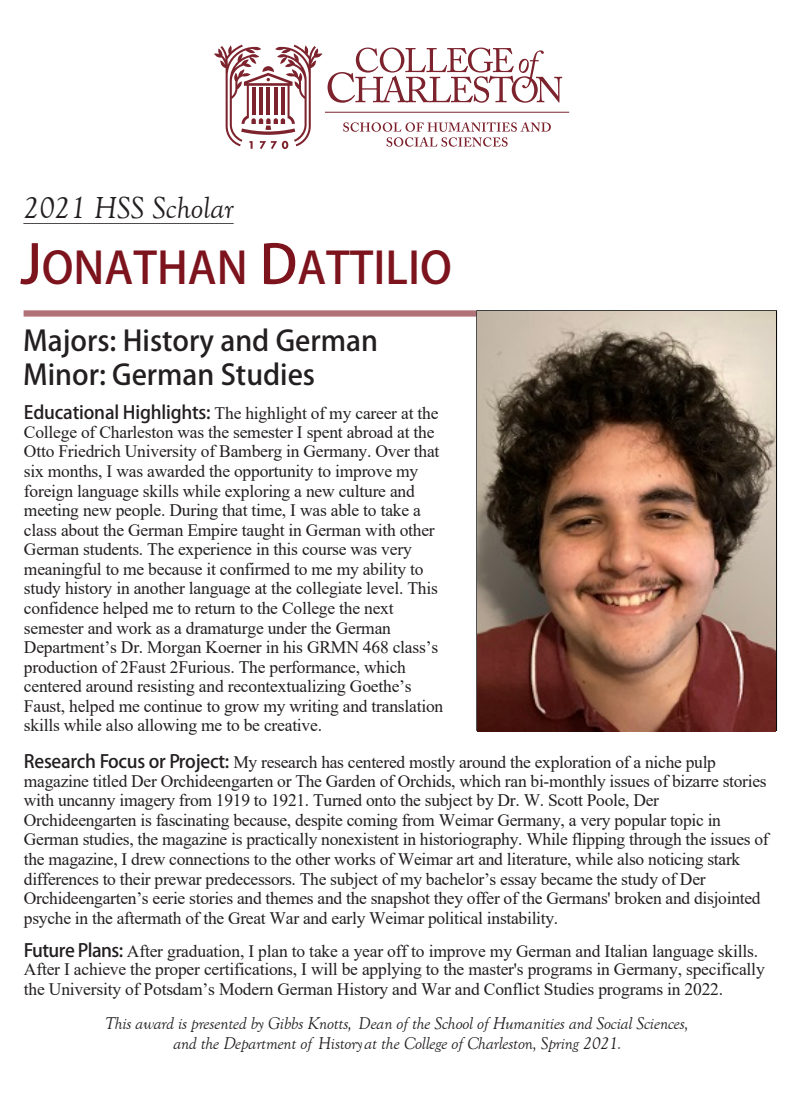
<style>
.page{position:relative;width:799px;height:1114px;background:#fff}
.page>*{position:absolute;margin:0;border:0;box-sizing:border-box;transform-origin:0 0}
.t1{font:700 43.75px "Adobe Fan Heiti Std";color:#7c131d}
.t2{font:italic 31.25px "Goudy Old Style T";color:#231f20}
.t3{font:700 28.12px/33.8px "Adobe Fan Heiti Std";color:#231f20}
.t4{font:17.5px/19.5px "Times New Roman";letter-spacing:-.01em;color:#231f20}
.t5{font:italic 17.5px/20px "Goudy Old Style T";letter-spacing:-.01em;color:#231f20;text-align:center}
.s1{font-size:53.12px}
.s2{font-family:"Adobe Fan Heiti Std";font-weight:700;font-size:18.12px}
</style>
<div class="page">
<hr style="left:325px;top:112px;width:244px;height:1px;background:#7c232e">
<svg style="left:214px;top:45px;width:348px;height:104px"></svg>
<div style="left:24px;top:310px;width:452px;height:7px;background:#b07177"></div>
<hr style="left:23px;top:223px;width:211px;height:1px;background:#231f20">
<img style="left:477px;top:311px;width:299px;height:420px">
<p class="t2" style="left:23px;top:191px;width:212px">2021 HSS Scholar</p>
<p class="t1" style="left:20px;top:242px;width:433px"><span class="s1">J</span>ONATHAN <span class="s1">D</span>ATTILIO</p>
<p class="t3" style="left:23px;top:325px;width:356px">Majors: History and German<br>Minor: German Studies</p>
<p class="t4" style="left:24px;top:403px;width:421px"><span class="s2">Educational Highlights:</span> The highlight of my career at the College of Charleston was the semester I spent abroad at the Otto Friedrich University of Bamberg in Germany. Over that six months, I was awarded the opportunity to improve my foreign language skills while exploring a new culture and meeting new people. During that time, I was able to take a class about the German Empire taught in German with other German students. The experience in this course was very meaningful to me because it confirmed to me my ability to study history in another language at the collegiate level. This confidence helped me to return to the College the next semester and work as a dramaturge under the German Department’s Dr. Morgan Koerner in his GRMN 468 class’s production of 2Faust 2Furious. The performance, which centered around resisting and recontextualizing Goethe’s Faust, helped me continue to grow my writing and translation skills while also allowing me to be creative.</p>
<p class="t4" style="left:24px;top:752px;width:746px"><span class="s2">Research Focus or Project:</span> My research has centered mostly around the exploration of a niche pulp magazine titled Der Orchideengarten or The Garden of Orchids, which ran bi-monthly issues of bizarre stories with uncanny imagery from 1919 to 1921. Turned onto the subject by Dr. W. Scott Poole, Der Orchideengarten is fascinating because, despite coming from Weimar Germany, a very popular topic in German studies, the magazine is practically nonexistent in historiography. While flipping through the issues of the magazine, I drew connections to the other works of Weimar art and literature, while also noticing stark differences to their prewar predecessors. The subject of my bachelor’s essay became the study of Der Orchideengarten’s eerie stories and themes and the snapshot they offer of the Germans' broken and disjointed psyche in the aftermath of the Great War and early Weimar political instability.</p>
<p class="t4" style="left:24px;top:940px;width:742px;line-height:19.2px"><span class="s2">Future Plans:</span> After graduation, I plan to take a year off to improve my German and Italian language skills.<br>After I achieve the proper certifications, I will be applying to the master's programs in Germany, specifically the University of Potsdam’s Modern German History and War and Conflict Studies programs in 2022.</p>
<p class="t5" style="left:104px;top:1014px;width:585px">This award is presented by Gibbs Knotts, Dean of the School of Humanities and Social Sciences, and the Department of History at the College of Charleston, Spring 2021.</p>
</div>
